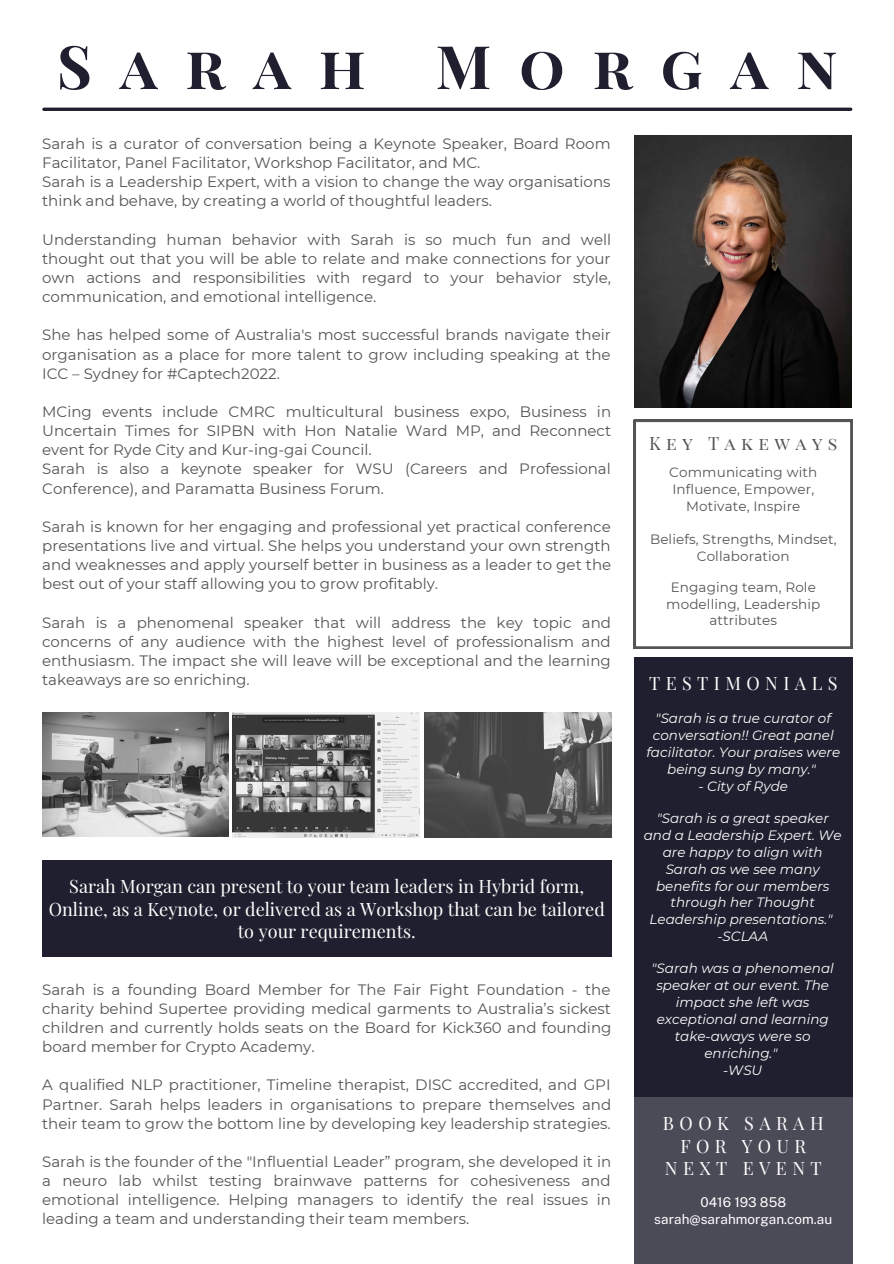
<style>
.page{position:relative;width:894px;height:1264px;background:#fff}
.page>*{position:absolute;margin:0;border:0;box-sizing:border-box;transform-origin:0 0}
.t1{font:700 60px "Playfair Display SC";letter-spacing:.465em;color:#1f1f2f}
.t2{font:18px/22.5px "Playfair Display";color:#fff;text-align:center}
.t3{font:18px/22.5px "Playfair Display SC";letter-spacing:.3em;color:#fff;text-align:center}
.t4{font:18px "Playfair Display SC";letter-spacing:.3em;color:#545454}
.t5{font:15px/19.2px "Montserrat";color:#545454;text-align:justify}
.t6{font:italic 13.5px/17px "Montserrat";color:#fff;text-align:center}
.t7{font:13.5px/17px "Montserrat";letter-spacing:.01em;color:#545454;text-align:center}
.t8{font:13.5px/17px "Public Sans";color:#fff;text-align:center}
</style>
<div class="page">
<hr style="left:44px;top:108px;width:806px;height:3px;background:#1f1f2f">
<div style="left:633px;top:657px;width:219px;height:439px;background:#1f1f2f"></div>
<svg style="left:633px;top:420px;width:219px;height:228px"></svg>
<img style="left:634px;top:135px;width:217px;height:272px">
<div style="left:633px;top:1096px;width:219px;height:167px;background:#4b4b58"></div>
<img style="left:42px;top:712px;width:186px;height:124px">
<img style="left:232px;top:712px;width:187px;height:125px">
<img style="left:424px;top:712px;width:187px;height:125px">
<div style="left:42px;top:860px;width:569px;height:97px;background:#1f1f2f"></div>
<h1 class="t1" style="left:57px;top:24px;width:782px">Sarah Morgan</h1>
<p class="t5" style="left:42px;top:134px;width:569px;text-align:left">Sarah is a curator of conversation being a Keynote Speaker, Board Room Facilitator, Panel Facilitator, Workshop Facilitator, and MC.<br>Sarah is a Leadership Expert, with a vision to change the way organisations think and behave, by creating a world of thoughtful leaders.</p>
<p class="t5" style="left:42px;top:230px;width:570px">Understanding human behavior with Sarah is so much fun and well thought out that you will be able to relate and make connections for your own actions and responsibilities with regard to your behavior style, communication, and emotional intelligence.</p>
<p class="t5" style="left:42px;top:325px;width:570px">She has helped some of Australia's most successful brands navigate their organisation as a place for more talent to grow including speaking at the ICC – Sydney for #Captech2022.</p>
<p class="t5" style="left:42px;top:402px;width:570px;text-align:left">MCing events include CMRC multicultural business expo, Business in Uncertain Times for SIPBN with Hon Natalie Ward MP, and Reconnect event for Ryde City and Kur-ing-gai Council.<br>Sarah is also a keynote speaker for WSU (Careers and Professional Conference), and Paramatta Business Forum.</p>
<p class="t5" style="left:42px;top:517px;width:570px">Sarah is known for her engaging and professional yet practical conference presentations live and virtual. She helps you understand your own strength and weaknesses and apply yourself better in business as a leader to get the best out of your staff allowing you to grow profitably.</p>
<p class="t5" style="left:42px;top:612px;width:570px">Sarah is a phenomenal speaker that will address the key topic and concerns of any audience with the highest level of professionalism and enthusiasm. The impact she will leave will be exceptional and the learning takeaways are so enriching.</p>
<p class="t2" style="left:49px;top:874px;width:557px">Sarah Morgan can present to your team leaders in Hybrid form,<br>Online, as a Keynote, or delivered as a Workshop that can be tailored to your requirements.</p>
<p class="t5" style="left:42px;top:979px;width:570px">Sarah is a founding Board Member for The Fair Fight Foundation - the charity behind Supertee providing medical garments to Australia’s sickest children and currently holds seats on the Board for Kick360 and founding board member for Crypto Academy.</p>
<p class="t5" style="left:42px;top:1075px;width:570px">A qualified NLP practitioner, Timeline therapist, DISC accredited, and GPI Partner. Sarah helps leaders in organisations to prepare themselves and their team to grow the bottom line by developing key leadership strategies.</p>
<p class="t5" style="left:42px;top:1151px;width:570px">Sarah is the founder of the "Influential Leader” program, she developed it in a neuro lab whilst testing brainwave patterns for cohesiveness and emotional intelligence. Helping managers to identify the real issues in leading a team and understanding their team members.</p>
<p class="t4" style="left:649px;top:430px;width:190px">Key Takeways</p>
<p class="t7" style="left:669px;top:464px;width:149px">Communicating with<br>Influence, Empower,<br>Motivate, Inspire</p>
<p class="t7" style="left:649px;top:531px;width:188px">Beliefs, Strengths, Mindset,<br>Collaboration</p>
<p class="t7" style="left:666px;top:578px;width:155px">Engaging team, Role modelling, Leadership attributes</p>
<p class="t3" style="left:649px;top:671px;width:190px">TESTIMONIALS</p>
<p class="t6" style="left:646px;top:710px;width:195px">"Sarah is a true curator of conversation!! Great panel facilitator. Your praises were being sung by many."</p>
<p class="t6" style="left:698px;top:777px;width:91px">- City of Ryde</p>
<p class="t6" style="left:643px;top:809px;width:199px">"Sarah is a great speaker and a Leadership Expert. We are happy to align with<br>Sarah as we see many benefits for our members through her Thought<br>Leadership presentations." -SCLAA</p>
<p class="t6" style="left:651px;top:959px;width:184px">"Sarah was a phenomenal speaker at our event. The impact she left was exceptional and learning take-aways were so enriching."<br>-WSU</p>
<p class="t3" style="left:662px;top:1111px;width:162px">BOOK SARAH<br>FOR YOUR<br>NEXT EVENT</p>
<p class="t8" style="left:654px;top:1194px;width:179px">0416 193 858 sarah@sarahmorgan.com.au</p>
</div>
